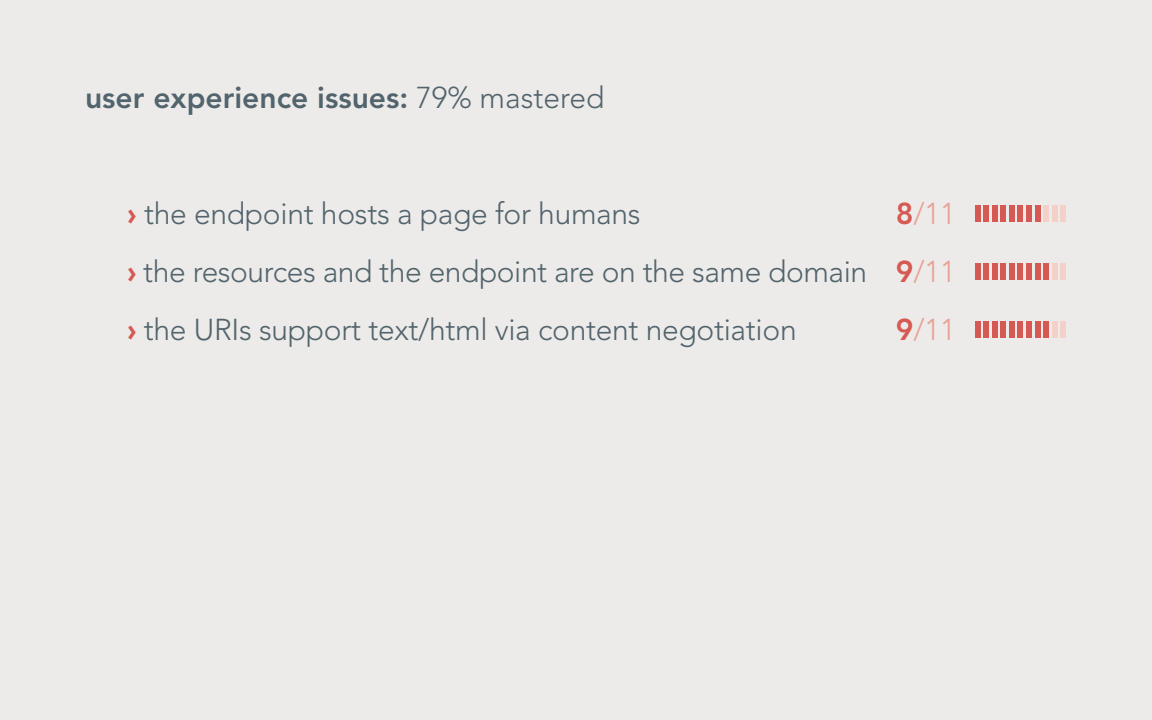
<style>
.page{position:relative;width:1152px;height:720px;background:#edebe9}
.page>*{position:absolute;margin:0;border:0;box-sizing:border-box;transform-origin:0 0}
.t1{font:300 30px/58px "Avenir";letter-spacing:-.01em;color:#52646d;text-align:justify}
.t2{font:800 30px "Avenir";color:#52646d}
.t3{font:300 30px "Avenir";color:#e7a093}
.s1{font-weight:300}
.s2{font-weight:900;color:#d65953}
.s3{font-weight:800;color:#d65953}
.s4{color:#e7a093}
</style>
<div class="page">
<div style="left:975px;top:206px;width:5px;height:16px;background:#d65953"></div>
<div style="left:983px;top:206px;width:6px;height:16px;background:#d65953"></div>
<div style="left:992px;top:206px;width:6px;height:16px;background:#d65953"></div>
<div style="left:1001px;top:206px;width:5px;height:16px;background:#d65953"></div>
<div style="left:1009px;top:206px;width:6px;height:16px;background:#d65953"></div>
<div style="left:1018px;top:206px;width:5px;height:16px;background:#d65953"></div>
<div style="left:1026px;top:206px;width:6px;height:16px;background:#d65953"></div>
<div style="left:1035px;top:206px;width:5px;height:16px;background:#d65953"></div>
<div style="left:1043px;top:206px;width:6px;height:16px;background:#f3d1c9"></div>
<div style="left:1052px;top:206px;width:6px;height:16px;background:#f3d1c9"></div>
<div style="left:1060px;top:206px;width:6px;height:16px;background:#f3d1c9"></div>
<div style="left:975px;top:263px;width:5px;height:17px;background:#d65953"></div>
<div style="left:983px;top:263px;width:6px;height:17px;background:#d65953"></div>
<div style="left:992px;top:263px;width:6px;height:17px;background:#d65953"></div>
<div style="left:1001px;top:263px;width:5px;height:17px;background:#d65953"></div>
<div style="left:1009px;top:263px;width:6px;height:17px;background:#d65953"></div>
<div style="left:1018px;top:263px;width:5px;height:17px;background:#d65953"></div>
<div style="left:1026px;top:263px;width:6px;height:17px;background:#d65953"></div>
<div style="left:1035px;top:263px;width:5px;height:17px;background:#d65953"></div>
<div style="left:1043px;top:263px;width:6px;height:17px;background:#d65953"></div>
<div style="left:1052px;top:263px;width:6px;height:17px;background:#f3d1c9"></div>
<div style="left:1060px;top:263px;width:6px;height:17px;background:#f3d1c9"></div>
<div style="left:975px;top:321px;width:5px;height:17px;background:#d65953"></div>
<div style="left:983px;top:321px;width:6px;height:17px;background:#d65953"></div>
<div style="left:992px;top:321px;width:6px;height:17px;background:#d65953"></div>
<div style="left:1001px;top:321px;width:5px;height:17px;background:#d65953"></div>
<div style="left:1009px;top:321px;width:6px;height:17px;background:#d65953"></div>
<div style="left:1018px;top:321px;width:5px;height:17px;background:#d65953"></div>
<div style="left:1026px;top:321px;width:6px;height:17px;background:#d65953"></div>
<div style="left:1035px;top:321px;width:5px;height:17px;background:#d65953"></div>
<div style="left:1043px;top:321px;width:6px;height:17px;background:#d65953"></div>
<div style="left:1052px;top:321px;width:6px;height:17px;background:#f3d1c9"></div>
<div style="left:1060px;top:321px;width:6px;height:17px;background:#f3d1c9"></div>
<p class="t2" style="left:85px;top:80px;width:521px">user experience issues: <span class="s1">79% mastered</span></p>
<p class="t1" style="left:128px;top:184px;width:515px"><span class="s2">›</span> the endpoint hosts a page for humans</p>
<p class="t1" style="left:128px;top:184px;width:830px;text-indent:768px"><span class="s3">8</span><span class="s4">/11 </span><span class="s2">›</span> the resources and the endpoint are on the same domain <span class="s3">9</span><span class="s4">/11 </span><span class="s2">›</span> the URIs support text/html via content negotiation</p>
<p class="t3" style="left:896px;top:312px;width:62px"><span class="s3">9</span>/11</p>
</div>
